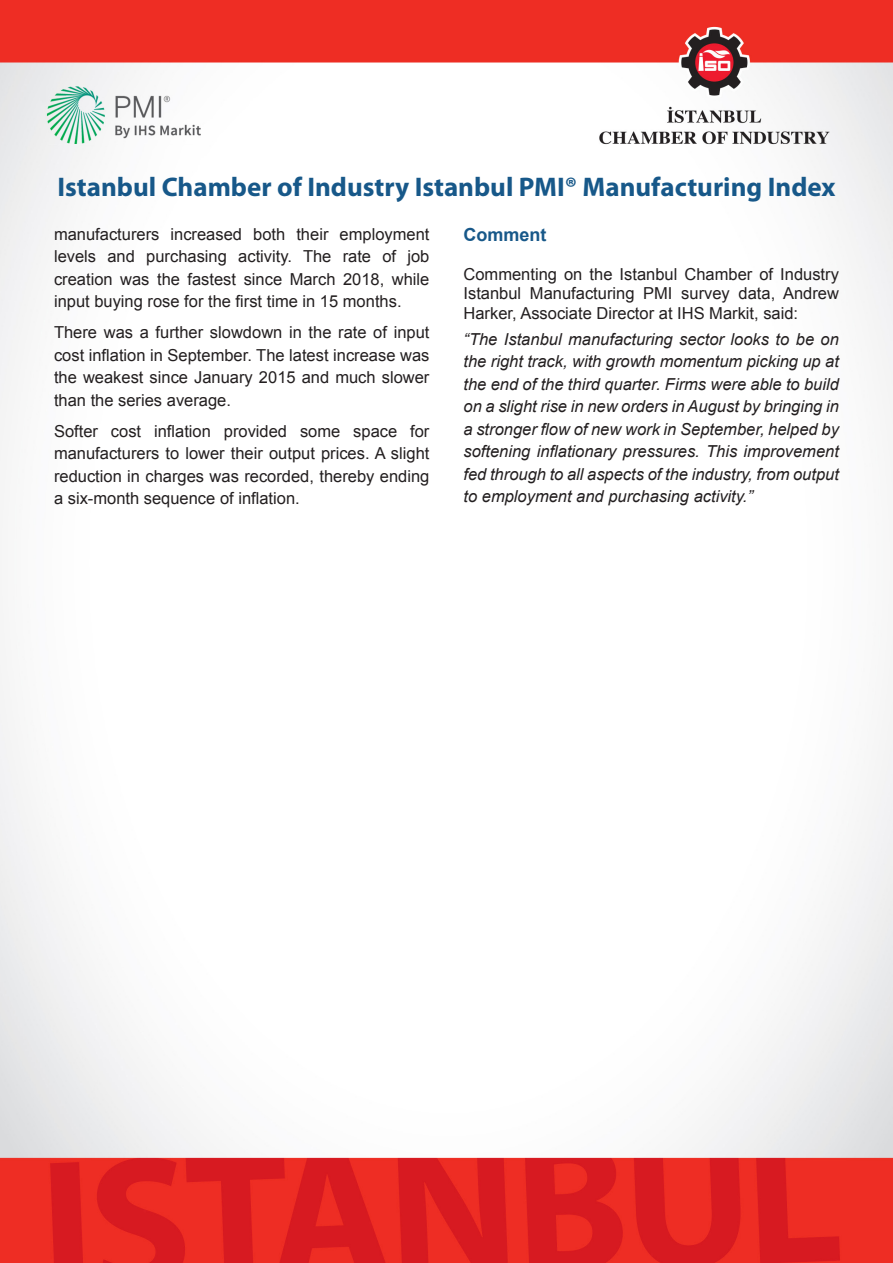
<style>
.page{position:relative;width:893px;height:1263px;background:#fff}
.page>*{position:absolute;margin:0;border:0;box-sizing:border-box;transform-origin:0 0}
.t1{font:700 27px "Myriad Pro";color:#175889}
.Quote_header{font:700 18px "Arial";color:#175889}
.P1_Body_text{font:16.5px/22.5px "Arial";color:#231f20;text-align:justify}
.P1_comment{font:italic 16.5px/22.5px "Arial";color:#231f20;text-align:justify}
.Quote_intro{font:16.5px/19.5px "Arial";color:#231f20;text-align:justify}
</style>
<div class="page">
<img style="left:0;top:0;width:893px;height:1263px">
<h1 class="t1" style="left:58px;top:169px;width:779px">Istanbul Chamber of Industry Istanbul PMI® Manufacturing Index</h1>
<p class="P1_Body_text" style="left:54px;top:223px;width:377px">manufacturers increased both their employment levels and purchasing activity. The rate of job creation was the fastest since March 2018, while input buying rose for the first time in 15 months.</p>
<p class="P1_Body_text" style="left:54px;top:321px;width:377px">There was a further slowdown in the rate of input cost inflation in September. The latest increase was the weakest since January 2015 and much slower than the series average.</p>
<p class="P1_Body_text" style="left:54px;top:420px;width:377px">Softer cost inflation provided some space for manufacturers to lower their output prices. A slight reduction in charges was recorded, thereby ending a six-month sequence of inflation.</p>
<p class="Quote_header" style="left:463px;top:223px;width:84px">Comment</p>
<p class="Quote_intro" style="left:463px;top:264px;width:377px">Commenting on the Istanbul Chamber of Industry Istanbul Manufacturing PMI survey data, Andrew Harker, Associate Director at IHS Markit, said:</p>
<p class="P1_comment" style="left:463px;top:328px;width:377px">“The Istanbul manufacturing sector looks to be on the right track, with growth momentum picking up at the end of the third quarter. Firms were able to build on a slight rise in new orders in August by bringing in a stronger flow of new work in September, helped by softening inflationary pressures. This improvement fed through to all aspects of the industry, from output to employment and purchasing activity.”</p>
</div>
